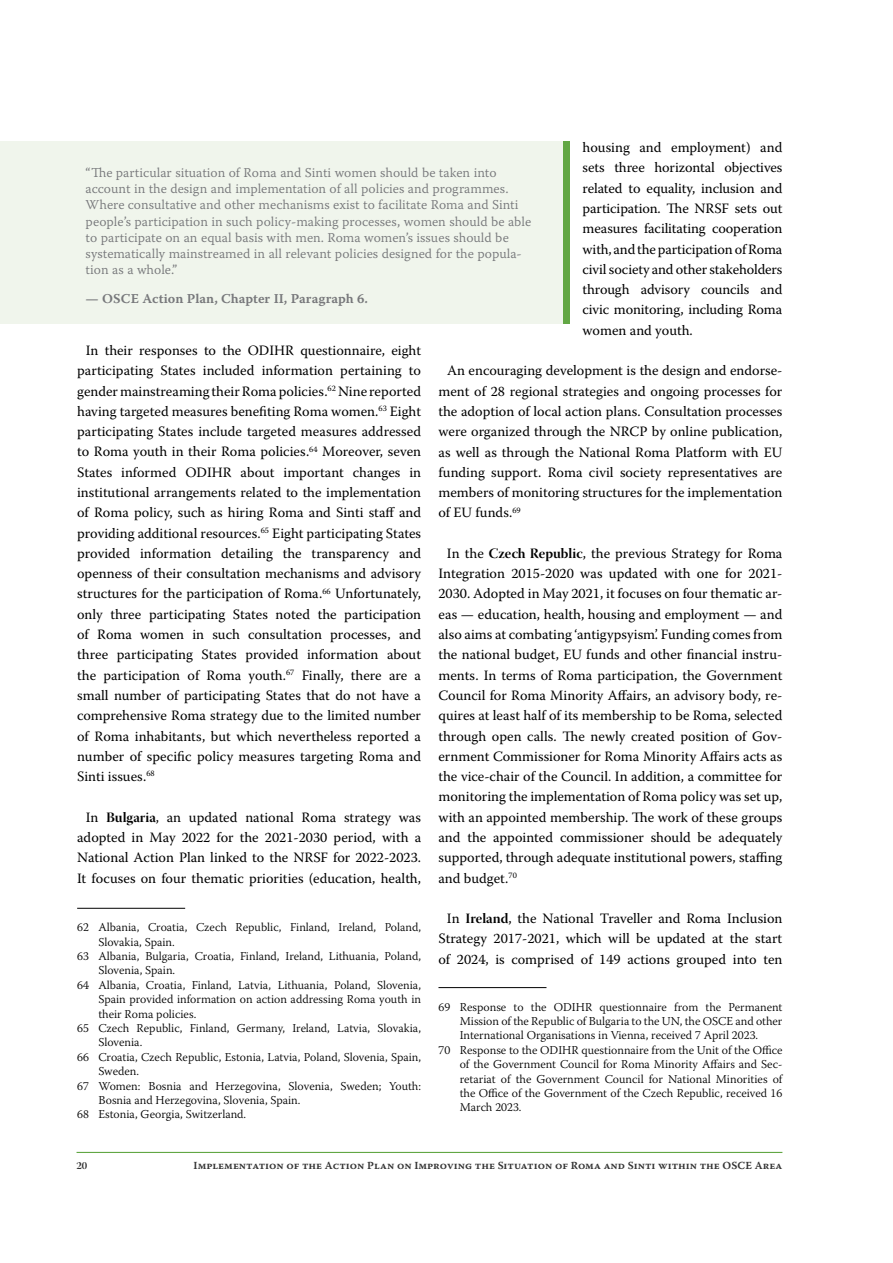
<style>
.page{position:relative;width:893px;height:1263px;background:#fff}
.page>*{position:absolute;margin:0;border:0;box-sizing:border-box;transform-origin:0 0}
.t1{font:14.25px/20.2px "Warnock Pro";color:#000;text-align:justify}
.t2{font:13.5px/16.2px "Warnock Pro Light Capt";color:#77787b}
.t3{font:13.5px "Warnock Pro Semibold Capt";color:#77787b}
.t4{font:300 12px "Warnock Pro";color:#000}
.t5{font:10.8px "Warnock Pro Semibold Capt";color:#333}
.t6{font:10.65px "Warnock Pro Bold Disp";color:#333}
.s1{font-family:"Warnock Pro Bold Disp"}
</style>
<div class="page">
<hr style="left:77px;top:1152px;width:705px;height:1px;background:#62a744">
<hr style="left:77px;top:908px;width:108px;height:1px;background:#000">
<div style="left:0;top:141px;width:569px;height:182px;background:#f0f5ec"></div>
<div style="left:563px;top:141px;width:7px;height:182px;background:#62a744"></div>
<hr style="left:438px;top:987px;width:108px;height:1px;background:#000">
<p class="t1" style="left:583px;top:137px;width:201px">housing and employment) and sets three horizontal objectives related to equality, inclusion and participation. The NRSF sets out measures facilitating cooperation with, and the participation of Roma civil society and other stakeholders through advisory councils and civic monitoring, including Roma women and youth.</p>
<p class="t1" style="left:438px;top:360px;width:345px;text-indent:9px">An encouraging development is the design and endorse&shy;ment of 28 regional strategies and ongoing processes for the adoption of local action plans. Consultation processes were organized through the NRCP by online publication, as well as through the National Roma Platform with EU funding support. Roma civil society representatives are members of monitoring structures for the implementation of EU funds.<sup>69</sup></p>
<p class="t1" style="left:438px;top:543px;width:345px;text-indent:9px">In the <span class="s1">Czech Republic</span>, the previous Strategy for Roma Integration 2015-2020 was updated with one for 2021- 2030. Adopted in May 2021, it focuses on four thematic ar&shy;eas — education, health, housing and employment — and also aims at combating ‘antigypsyism’. Funding comes from the national budget, EU funds and other financial instru&shy;ments. In terms of Roma participation, the Government Council for Roma Minority Affairs, an advisory body, re&shy;quires at least half of its membership to be Roma, selected through open calls. The newly created position of Gov&shy;ernment Commissioner for Roma Minority Affairs acts as the vice-chair of the Council. In addition, a committee for monitoring the implementation of Roma policy was set up, with an appointed membership. The work of these groups and the appointed commissioner should be adequately supported, through adequate institutional powers, staffing and budget.<sup>70</sup></p>
<p class="t1" style="left:438px;top:908px;width:345px;text-align:center">In <span class="s1">Ireland</span>, the National Traveller and Roma Inclusion<br>Strategy 2017-2021, which will be updated at the start of 2024, is comprised of 149 actions grouped into ten</p>
<p class="t4" style="left:438px;top:999px;width:345px">69 Response to the ODIHR questionnaire from the Permanent</p>
<p class="t4" style="left:460px;top:1014px;width:324px">Mission of the Republic of Bulgaria to the UN, the OSCE and other</p>
<p class="t4" style="left:460px;top:1028px;width:300px">International Organisations in Vienna, received 7 April 2023.</p>
<p class="t4" style="left:438px;top:1042px;width:345px">70 Response to the ODIHR questionnaire from the Unit of the Office</p>
<p class="t4" style="left:460px;top:1057px;width:324px">of the Government Council for Roma Minority Affairs and Sec-</p>
<p class="t4" style="left:460px;top:1071px;width:324px">retariat of the Government Council for National Minorities of</p>
<p class="t4" style="left:460px;top:1086px;width:324px">the Office of the Government of the Czech Republic, received 16</p>
<p class="t4" style="left:460px;top:1100px;width:63px">March 2023.</p>
<p class="t2" style="left:86px;top:164px;width:447px">“The particular situation of Roma and Sinti women should be taken into account in the design and implementation of all policies and programmes.<br>Where consultative and other mechanisms exist to facilitate Roma and Sinti people’s participation in such policy-making processes, women should be able to participate on an equal basis with men. Roma women’s issues should be systematically mainstreamed in all relevant policies designed for the popula&shy;tion as a whole.”</p>
<p class="t3" style="left:86px;top:291px;width:284px">— OSCE Action Plan, Chapter II, Paragraph 6.</p>
<p class="t1" style="left:77px;top:340px;width:345px;text-indent:9px">In their responses to the ODIHR questionnaire, eight participating States included information pertaining to gender mainstreaming their Roma policies.<sup>62</sup> Nine reported having targeted measures benefiting Roma women.<sup>63</sup> Eight participating States include targeted measures addressed to Roma youth in their Roma policies.<sup>64</sup> Moreover, seven States informed ODIHR about important changes in institutional arrangements related to the implementation of Roma policy, such as hiring Roma and Sinti staff and providing additional resources.<sup>65</sup> Eight participating States provided information detailing the transparency and openness of their consultation mechanisms and advisory structures for the participation of Roma.<sup>66</sup> Unfortunately, only three participating States noted the participation of Roma women in such consultation processes, and three participating States provided information about the participation of Roma youth.<sup>67</sup> Finally, there are a small number of participating States that do not have a comprehensive Roma strategy due to the limited number of Roma inhabitants, but which nevertheless reported a number of specific policy measures targeting Roma and Sinti issues.<sup>68</sup></p>
<p class="t1" style="left:77px;top:806px;width:345px;text-align:center">In <span class="s1">Bulgaria</span>, an updated national Roma strategy was adopted in May 2022 for the 2021-2030 period, with a National Action Plan linked to the NRSF for 2022-2023.<br>It focuses on four thematic priorities (education, health,</p>
<p class="t4" style="left:77px;top:920px;width:345px">62 Albania, Croatia, Czech Republic, Finland, Ireland, Poland,</p>
<p class="t4" style="left:98px;top:934px;width:78px">Slovakia, Spain.</p>
<p class="t4" style="left:77px;top:949px;width:345px">63 Albania, Bulgaria, Croatia, Finland, Ireland, Lithuania, Poland,</p>
<p class="t4" style="left:98px;top:963px;width:78px">Slovenia, Spain.</p>
<p class="t4" style="left:77px;top:978px;width:345px">64 Albania, Croatia, Finland, Latvia, Lithuania, Poland, Slovenia,</p>
<p class="t4" style="left:98px;top:992px;width:324px">Spain provided information on action addressing Roma youth in</p>
<p class="t4" style="left:98px;top:1006px;width:100px">their Roma policies.</p>
<p class="t4" style="left:77px;top:1021px;width:345px">65 Czech Republic, Finland, Germany, Ireland, Latvia, Slovakia,</p>
<p class="t4" style="left:98px;top:1035px;width:46px">Slovenia.</p>
<p class="t4" style="left:77px;top:1050px;width:345px">66 Croatia, Czech Republic, Estonia, Latvia, Poland, Slovenia, Spain,</p>
<p class="t4" style="left:98px;top:1064px;width:42px">Sweden.</p>
<p class="t4" style="left:77px;top:1078px;width:345px">67 Women: Bosnia and Herzegovina, Slovenia, Sweden; Youth:</p>
<p class="t4" style="left:98px;top:1093px;width:204px">Bosnia and Herzegovina, Slovenia, Spain.</p>
<p class="t4" style="left:77px;top:1107px;width:171px">68 Estonia, Georgia, Switzerland.</p>
<p class="t6" style="left:77px;top:1159px;width:12px">20</p>
<p class="t5" style="left:194px;top:1159px;width:590px">Implementation of the Action Plan on Improving the Situation of Roma and Sinti within the OSCE Area</p>
</div>
